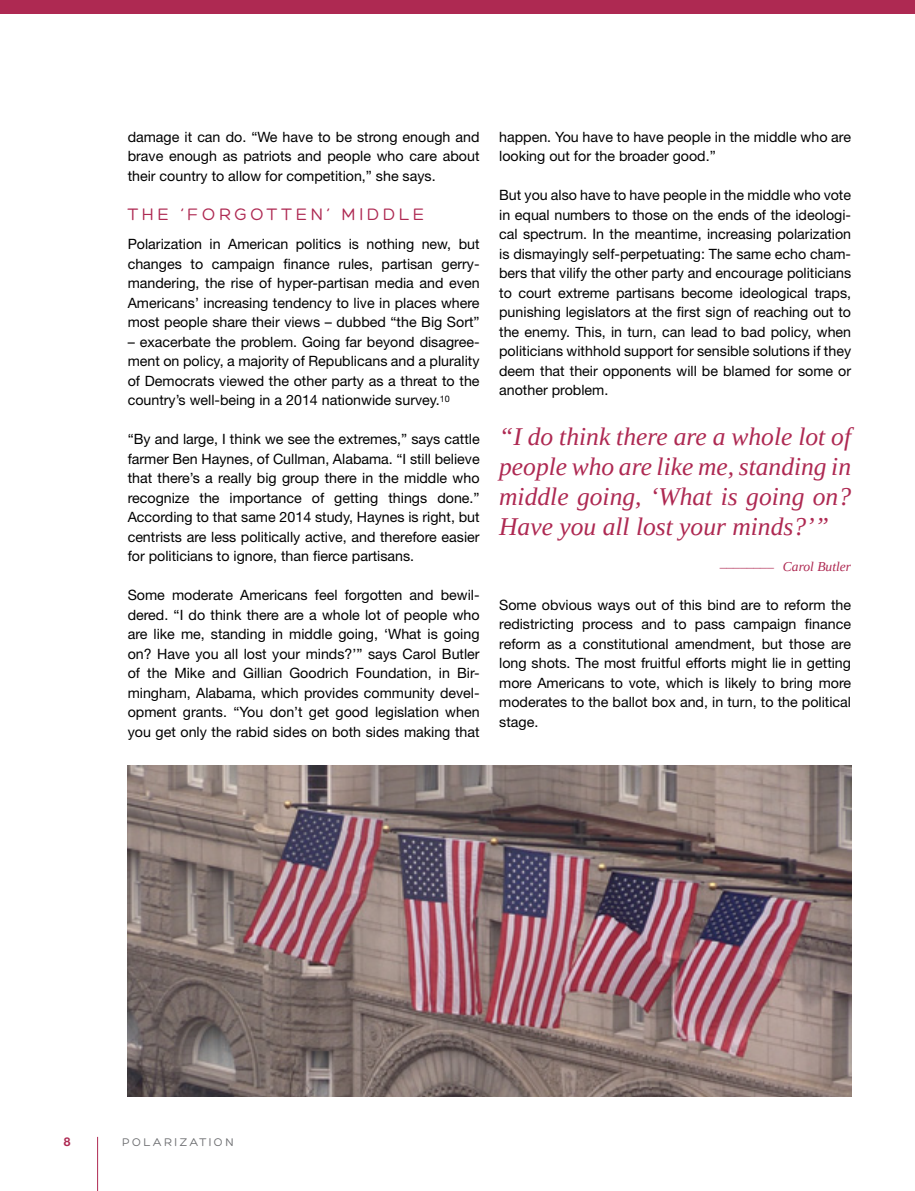
<style>
.page{position:relative;width:915px;height:1191px;background:#fff}
.page>*{position:absolute;margin:0;border:0;box-sizing:border-box;transform-origin:0 0}
.t1{font:italic 25.5px/30px "Tinos";color:#ae2952;text-align:justify}
.t2{font:18px "Hero";letter-spacing:.2em;color:#ae2952}
.t3{font:14.25px/19.5px "Helvetica Neue LT Std";color:#000;text-align:justify}
.t4{font:italic 13.5px "Tinos";color:#ae2952}
.t5{font:12px "Hero";letter-spacing:.2em;color:#6d6e71}
.t6{font:700 12px "Helvetica Neue";color:#ae2952}
</style>
<div class="page">
<hr style="left:97px;top:1136px;width:1px;height:55px;background:#ae2952">
<img style="left:128px;top:765px;width:722px;height:332px">
<div style="left:0;top:0;width:914px;height:13px;background:#ae2952"></div>
<p class="t3" style="left:128px;top:127px;width:353px">damage it can do. “We have to be strong enough and brave enough as patriots and people who care about their country to allow for competition,” she says.</p>
<p class="t2" style="left:128px;top:205px;width:298px">THE ‘FORGOTTEN’ M IDDLE</p>
<p class="t3" style="left:128px;top:234px;width:353px">Polarization in American politics is nothing new, but changes to campaign finance rules, partisan gerry&shy;mandering, the rise of hyper-partisan media and even Americans’ increasing tendency to live in places where most people share their views – dubbed “the Big Sort”</p>
<p class="t3" style="left:128px;top:331px;width:353px">– exacerbate the problem. Going far beyond disagree&shy;ment on policy, a majority of Republicans and a plurality of Democrats viewed the other party as a threat to the country’s well-being in a 2014 nationwide survey.<sup>10</sup></p>
<p class="t3" style="left:128px;top:429px;width:353px">“By and large, I think we see the extremes,” says cattle farmer Ben Haynes, of Cullman, Alabama. “I still believe that there’s a really big group there in the middle who recognize the importance of getting things done.” According to that same 2014 study, Haynes is right, but centrists are less politically active, and therefore easier for politicians to ignore, than fierce partisans.</p>
<p class="t3" style="left:128px;top:585px;width:353px">Some moderate Americans feel forgotten and bewil&shy;dered. “I do think there are a whole lot of people who are like me, standing in middle going, ‘What is going on? Have you all lost your minds?’” says Carol Butler of the Mike and Gillian Goodrich Foundation, in Bir&shy;mingham, Alabama, which provides community devel&shy;opment grants. “You don’t get good legislation when you get only the rabid sides on both sides making that</p>
<p class="t3" style="left:499px;top:127px;width:353px">happen. You have to have people in the middle who are looking out for the broader good.”</p>
<p class="t3" style="left:499px;top:185px;width:353px">But you also have to have people in the middle who vote in equal numbers to those on the ends of the ideologi&shy;cal spectrum. In the meantime, increasing polarization is dismayingly self-perpetuating: The same echo cham&shy;bers that vilify the other party and encourage politicians to court extreme partisans become ideological traps, punishing legislators at the first sign of reaching out to the enemy. This, in turn, can lead to bad policy, when politicians withhold support for sensible solutions if they deem that their opponents will be blamed for some or another problem.</p>
<h1 class="t1" style="left:499px;top:421px;width:353px">“I do think there are a whole lot of people who are like me, standing in middle going, ‘What is going on?<br>Have you all lost your minds?’”</h1>
<p class="t4" style="left:718px;top:565px;width:55px">¯¯¯¯¯¯¯¯</p>
<p class="t4" style="left:782px;top:558px;width:70px">Carol Butler</p>
<p class="t3" style="left:499px;top:595px;width:353px">Some obvious ways out of this bind are to reform the redistricting process and to pass campaign finance reform as a constitutional amendment, but those are long shots. The most fruitful efforts might lie in getting more Americans to vote, which is likely to bring more moderates to the ballot box and, in turn, to the political stage.</p>
<p class="t6" style="left:64px;top:1134px;width:8px">8</p>
<p class="t5" style="left:122px;top:1136px;width:113px">POLARIZATION</p>
</div>
